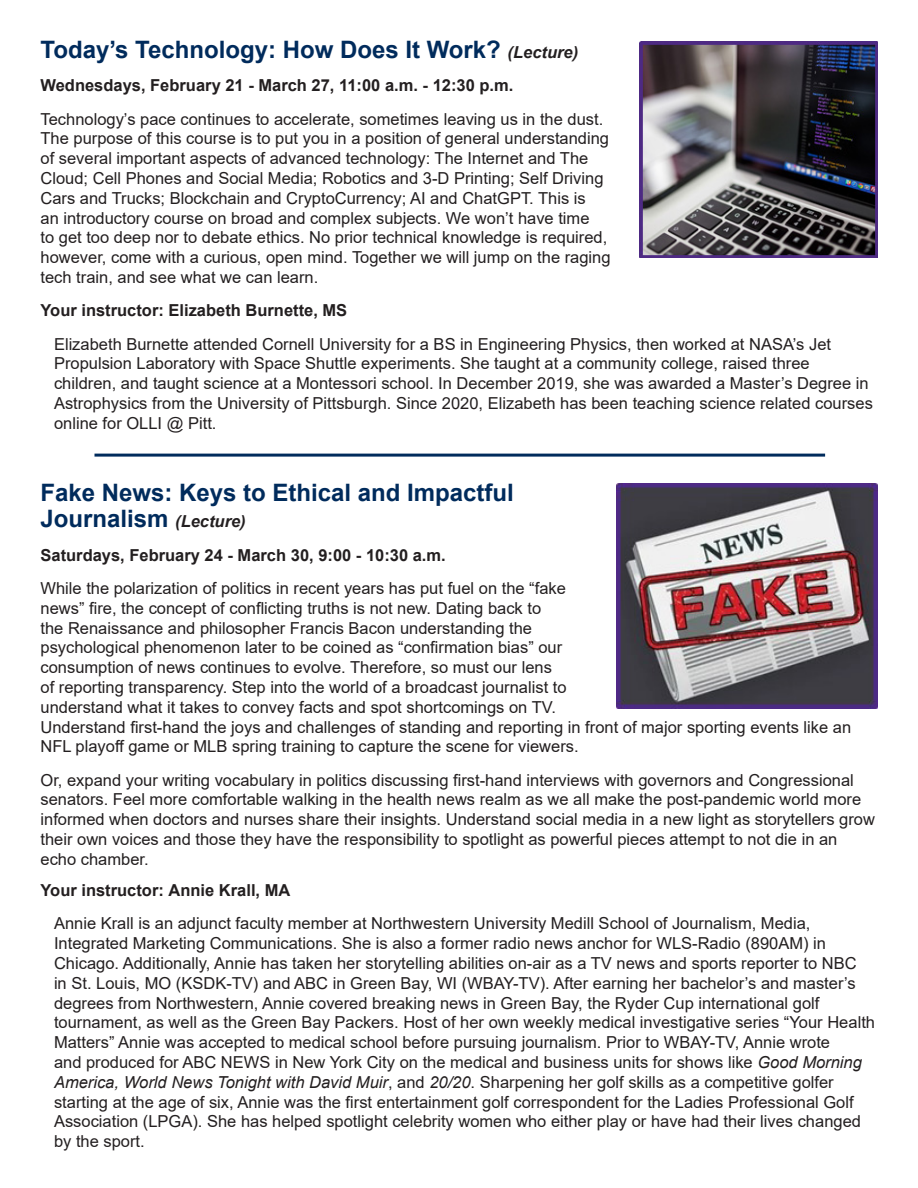
<style>
.page{position:relative;width:918px;height:1188px;background:#fff}
.page>*{position:absolute;margin:0;border:0;box-sizing:border-box;transform-origin:0 0}
.t1{font:700 24px/26px "Arial";color:#002b5c}
.t2{font:16.5px/19.8px "Arial";color:#231f20}
.paragraph{font:700 16.5px "Arial";color:#231f20}
.s1{font-style:italic;font-size:16.5px;color:#231f20}
.s2{font-style:italic}
</style>
<div class="page">
<img style="left:616px;top:484px;width:262px;height:225px">
<hr style="left:94px;top:454px;width:731px;height:3px;background:#002b5c">
<img style="left:639px;top:41px;width:239px;height:217px">
<p class="t1" style="left:40px;top:37px;width:539px">Today’s Technology: How Does It Work? <span class="s1">(Lecture)</span></p>
<p class="paragraph" style="left:40px;top:74px;width:474px">Wednesdays, February 21 - March 27, 11:00 a.m. - 12:30 p.m.</p>
<p class="t2" style="left:40px;top:109px;width:572px">Technology’s pace continues to accelerate, sometimes leaving us in the dust.<br>The purpose of this course is to put you in a position of general understanding of several important aspects of advanced technology: The Internet and The Cloud; Cell Phones and Social Media; Robotics and 3-D Printing; Self Driving Cars and Trucks; Blockchain and CryptoCurrency; AI and ChatGPT. This is<br>an introductory course on broad and complex subjects. We won’t have time<br>to get too deep nor to debate ethics. No prior technical knowledge is required, however, come with a curious, open mind. Together we will jump on the raging tech train, and see what we can learn.</p>
<p class="paragraph" style="left:40px;top:299px;width:308px">Your instructor: Elizabeth Burnette, MS</p>
<p class="t2" style="left:54px;top:334px;width:820px">Elizabeth Burnette attended Cornell University for a BS in Engineering Physics, then worked at NASA’s Jet Propulsion Laboratory with Space Shuttle experiments. She taught at a community college, raised three children, and taught science at a Montessori school. In December 2019, she was awarded a Master’s Degree in Astrophysics from the University of Pittsburgh. Since 2020, Elizabeth has been teaching science related courses online for OLLI @ Pitt.</p>
<p class="t1" style="left:40px;top:480px;width:475px">Fake News: Keys to Ethical and Impactful<br>Journalism <span class="s1">(Lecture)</span></p>
<p class="paragraph" style="left:40px;top:543px;width:407px">Saturdays, February 24 - March 30, 9:00 - 10:30 a.m.</p>
<p class="t2" style="left:40px;top:578px;width:812px">While the polarization of politics in recent years has put fuel on the “fake<br>news” fire, the concept of conflicting truths is not new. Dating back to<br>the Renaissance and philosopher Francis Bacon understanding the<br>psychological phenomenon later to be coined as “confirmation bias” our<br>consumption of news continues to evolve. Therefore, so must our lens<br>of reporting transparency. Step into the world of a broadcast journalist to<br>understand what it takes to convey facts and spot shortcomings on TV.<br>Understand first-hand the joys and challenges of standing and reporting in front of major sporting events like an NFL playoff game or MLB spring training to capture the scene for viewers.</p>
<p class="t2" style="left:40px;top:770px;width:836px">Or, expand your writing vocabulary in politics discussing first-hand interviews with governors and Congressional senators. Feel more comfortable walking in the health news realm as we all make the post-pandemic world more informed when doctors and nurses share their insights. Understand social media in a new light as storytellers grow their own voices and those they have the responsibility to spotlight as powerful pieces attempt to not die in an echo chamber.</p>
<p class="paragraph" style="left:40px;top:879px;width:251px">Your instructor: Annie Krall, MA</p>
<p class="t2" style="left:54px;top:914px;width:823px">Annie Krall is an adjunct faculty member at Northwestern University Medill School of Journalism, Media, Integrated Marketing Communications. She is also a former radio news anchor for WLS-Radio (890AM) in Chicago. Additionally, Annie has taken her storytelling abilities on-air as a TV news and sports reporter to NBC<br>in St. Louis, MO (KSDK-TV) and ABC in Green Bay, WI (WBAY-TV). After earning her bachelor’s and master’s degrees from Northwestern, Annie covered breaking news in Green Bay, the Ryder Cup international golf tournament, as well as the Green Bay Packers. Host of her own weekly medical investigative series “Your Health Matters” Annie was accepted to medical school before pursuing journalism. Prior to WBAY-TV, Annie wrote<br>and produced for ABC NEWS in New York City on the medical and business units for shows like <span class="s2">Good Morning America, World News Tonight with David Muir</span>, and <span class="s2">20/20</span>. Sharpening her golf skills as a competitive golfer starting at the age of six, Annie was the first entertainment golf correspondent for the Ladies Professional Golf Association (LPGA). She has helped spotlight celebrity women who either play or have had their lives changed by the sport.</p>
</div>
